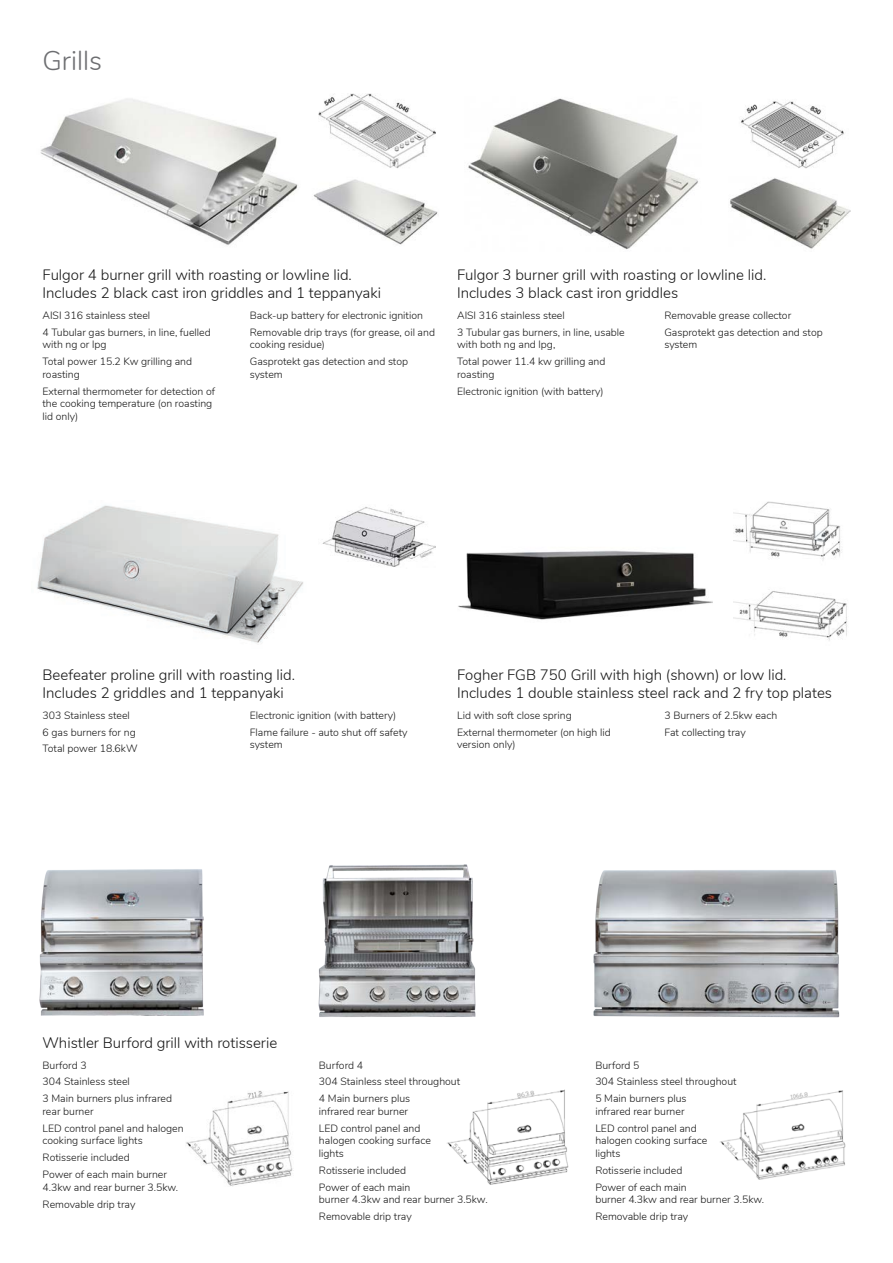
<style>
.page{position:relative;width:893px;height:1263px;background:#fff}
.page>*{position:absolute;margin:0;border:0;box-sizing:border-box;transform-origin:0 0}
.t1{font:300 27px "Nunito";color:#6d6e71}
.t2{font:300 15px/18px "Nunito";color:#161616}
.t3{font:300 10.5px/12.6px "Nunito";color:#161616}
</style>
<div class="page">
<img style="left:40px;top:98px;width:279px;height:147px">
<img style="left:37px;top:505px;width:266px;height:138px">
<img style="left:468px;top:98px;width:230px;height:152px">
<img style="left:458px;top:550px;width:254px;height:70px">
<img style="left:39px;top:869px;width:165px;height:147px">
<img style="left:318px;top:864px;width:158px;height:153px">
<img style="left:593px;top:870px;width:247px;height:148px">
<img style="left:308px;top:173px;width:130px;height:72px">
<img style="left:730px;top:178px;width:120px;height:71px">
<img style="left:319px;top:94px;width:117px;height:75px">
<img style="left:322px;top:507px;width:114px;height:60px">
<img style="left:741px;top:101px;width:103px;height:68px">
<img style="left:733px;top:501px;width:109px;height:60px">
<img style="left:186px;top:1091px;width:107px;height:95px">
<img style="left:447px;top:1089px;width:122px;height:96px">
<img style="left:720px;top:1091px;width:126px;height:88px">
<img style="left:733px;top:591px;width:114px;height:50px">
<p class="t1" style="left:43px;top:41px;width:61px">Grills</p>
<p class="t2" style="left:43px;top:265px;width:340px">Fulgor 4 burner grill with roasting or lowline lid.<br>Includes 2 black cast iron griddles and 1 teppanyaki</p>
<p class="t3" style="left:43px;top:308px;width:109px">AISI 316 stainless steel</p>
<p class="t3" style="left:43px;top:325px;width:170px">4 Tubular gas burners, in line, fuelled with ng or lpg</p>
<p class="t3" style="left:43px;top:355px;width:151px">Total power 15.2 Kw grilling and roasting</p>
<p class="t3" style="left:43px;top:384px;width:174px">External thermometer for detection of the cooking temperature (on roasting lid only)</p>
<p class="t3" style="left:250px;top:308px;width:175px">Back-up battery for electronic ignition</p>
<p class="t3" style="left:250px;top:325px;width:187px">Removable drip trays (for grease, oil and cooking residue)</p>
<p class="t3" style="left:250px;top:355px;width:160px">Gasprotekt gas detection and stop system</p>
<p class="t2" style="left:457px;top:265px;width:311px">Fulgor 3 burner grill with roasting or lowline lid.<br>Includes 3 black cast iron griddles</p>
<p class="t3" style="left:457px;top:308px;width:109px">AISI 316 stainless steel</p>
<p class="t3" style="left:457px;top:325px;width:169px">3 Tubular gas burners, in line, usable with both ng and lpg,</p>
<p class="t3" style="left:457px;top:355px;width:150px">Total power 11.4 kw grilling and roasting</p>
<p class="t3" style="left:457px;top:384px;width:148px">Electronic ignition (with battery)</p>
<p class="t3" style="left:664px;top:308px;width:128px">Removable grease collector</p>
<p class="t3" style="left:664px;top:325px;width:160px">Gasprotekt gas detection and stop system</p>
<p class="t2" style="left:43px;top:664px;width:254px">Beefeater proline grill with roasting lid.<br>Includes 2 griddles and 1 teppanyaki</p>
<p class="t3" style="left:43px;top:708px;width:89px">303 Stainless steel</p>
<p class="t3" style="left:43px;top:725px;width:95px">6 gas burners for ng</p>
<p class="t3" style="left:43px;top:742px;width:96px">Total power 18.6kW</p>
<p class="t3" style="left:250px;top:708px;width:148px">Electronic ignition (with battery)</p>
<p class="t3" style="left:250px;top:725px;width:159px">Flame failure - auto shut off safety system</p>
<p class="t2" style="left:457px;top:664px;width:376px">Fogher FGB 750 Grill with high (shown) or low lid.<br>Includes 1 double stainless steel rack and 2 fry top plates</p>
<p class="t3" style="left:457px;top:708px;width:116px">Lid with soft close spring</p>
<p class="t3" style="left:457px;top:725px;width:155px">External thermometer (on high lid version only)</p>
<p class="t3" style="left:664px;top:708px;width:114px">3 Burners of 2.5kw each</p>
<p class="t3" style="left:664px;top:725px;width:83px">Fat collecting tray</p>
<p class="t2" style="left:43px;top:1032px;width:236px">Whistler Burford grill with rotisserie</p>
<p class="t3" style="left:43px;top:1058px;width:46px">Burford 3</p>
<p class="t3" style="left:43px;top:1075px;width:89px">304 Stainless steel</p>
<p class="t3" style="left:43px;top:1092px;width:131px">3 Main burners plus infrared rear burner</p>
<p class="t3" style="left:43px;top:1121px;width:143px">LED control panel and halogen cooking surface lights</p>
<p class="t3" style="left:43px;top:1151px;width:89px">Rotisserie included</p>
<p class="t3" style="left:43px;top:1167px;width:137px">Power of each main burner<br>4.3kw and rear burner 3.5kw.</p>
<p class="t3" style="left:43px;top:1197px;width:94px">Removable drip tray</p>
<p class="t3" style="left:319px;top:1058px;width:46px">Burford 4</p>
<p class="t3" style="left:319px;top:1075px;width:143px">304 Stainless steel throughout</p>
<p class="t3" style="left:319px;top:1092px;width:93px">4 Main burners plus infrared rear burner</p>
<p class="t3" style="left:319px;top:1121px;width:114px">LED control panel and halogen cooking surface lights</p>
<p class="t3" style="left:319px;top:1163px;width:89px">Rotisserie included</p>
<p class="t3" style="left:319px;top:1180px;width:170px">Power of each main<br>burner 4.3kw and rear burner 3.5kw.</p>
<p class="t3" style="left:319px;top:1209px;width:94px">Removable drip tray</p>
<p class="t3" style="left:595px;top:1058px;width:46px">Burford 5</p>
<p class="t3" style="left:595px;top:1075px;width:143px">304 Stainless steel throughout</p>
<p class="t3" style="left:595px;top:1092px;width:93px">5 Main burners plus infrared rear burner</p>
<p class="t3" style="left:595px;top:1121px;width:114px">LED control panel and halogen cooking surface lights</p>
<p class="t3" style="left:595px;top:1163px;width:89px">Rotisserie included</p>
<p class="t3" style="left:595px;top:1180px;width:170px">Power of each main<br>burner 4.3kw and rear burner 3.5kw.</p>
<p class="t3" style="left:595px;top:1209px;width:94px">Removable drip tray</p>
</div>
